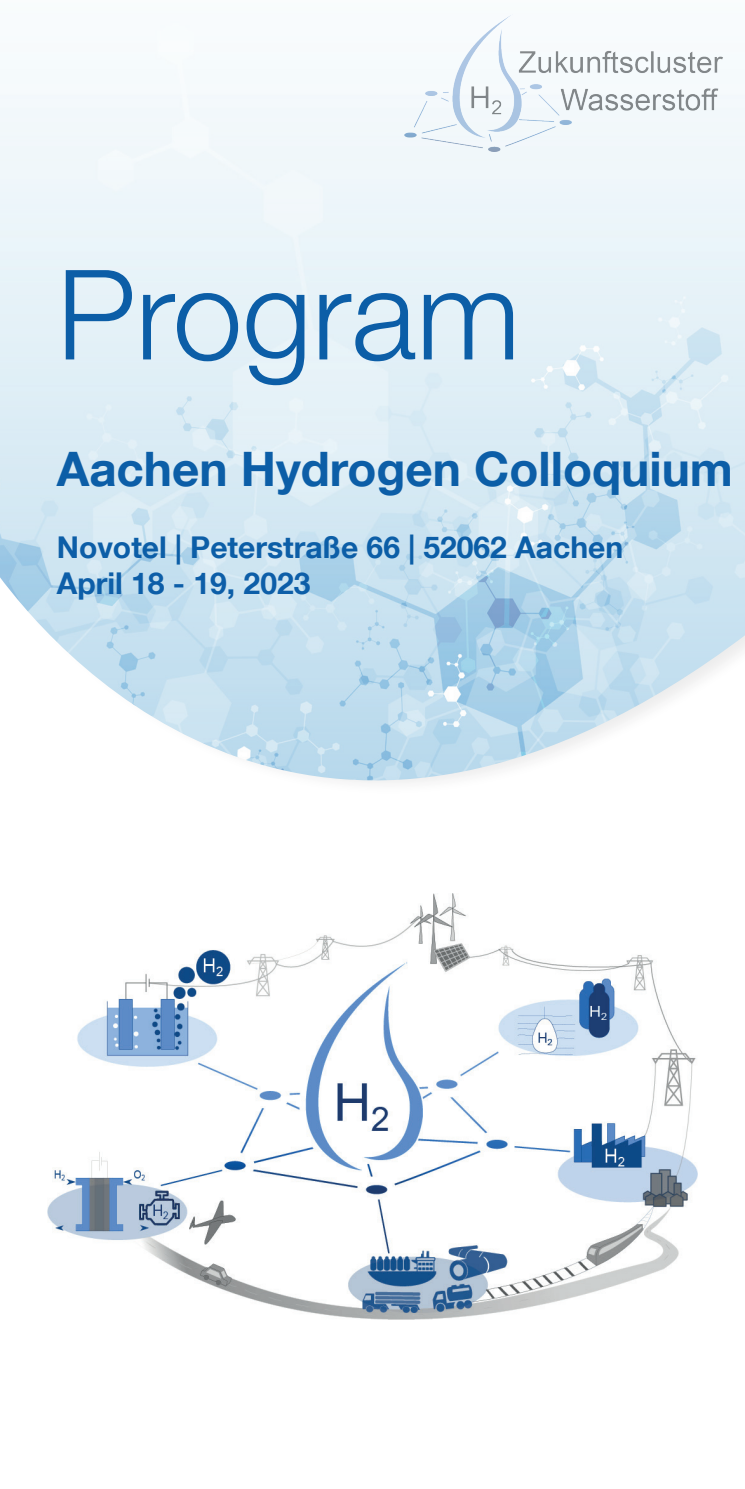
<style>
.page{position:relative;width:745px;height:1489px;background:#fff}
.page>*{position:absolute;margin:0;border:0;box-sizing:border-box;transform-origin:0 0}
.t1{font:300 125px "Helvetica Neue LT Com";color:#0c5ea7}
.t2{font:700 47.5px "Helvetica Neue LT Com";color:#0c5ea7}
.t3{font:700 30px "Helvetica Neue LT Com";color:#0c5ea7}
.t4{font:700 30px "Helvetica Neue LT Com";color:#0d5ea8}
</style>
<div class="page">
<img style="left:47px;top:893px;width:650px;height:426px">
<img style="left:0;top:14px;width:744px;height:769px">
<h1 class="t1" style="left:57px;top:238px;width:465px">Program</h1>
<h2 class="t2" style="left:57px;top:439px;width:677px">Aachen Hydrogen Colloquium</h2>
<p class="t3" style="left:57px;top:528px;width:567px">Novotel | Peterstraße 66 | 52062 Aachen</p>
<p class="t4" style="left:57px;top:564px;width:255px">April 18 - 19, 2023</p>
</div>
